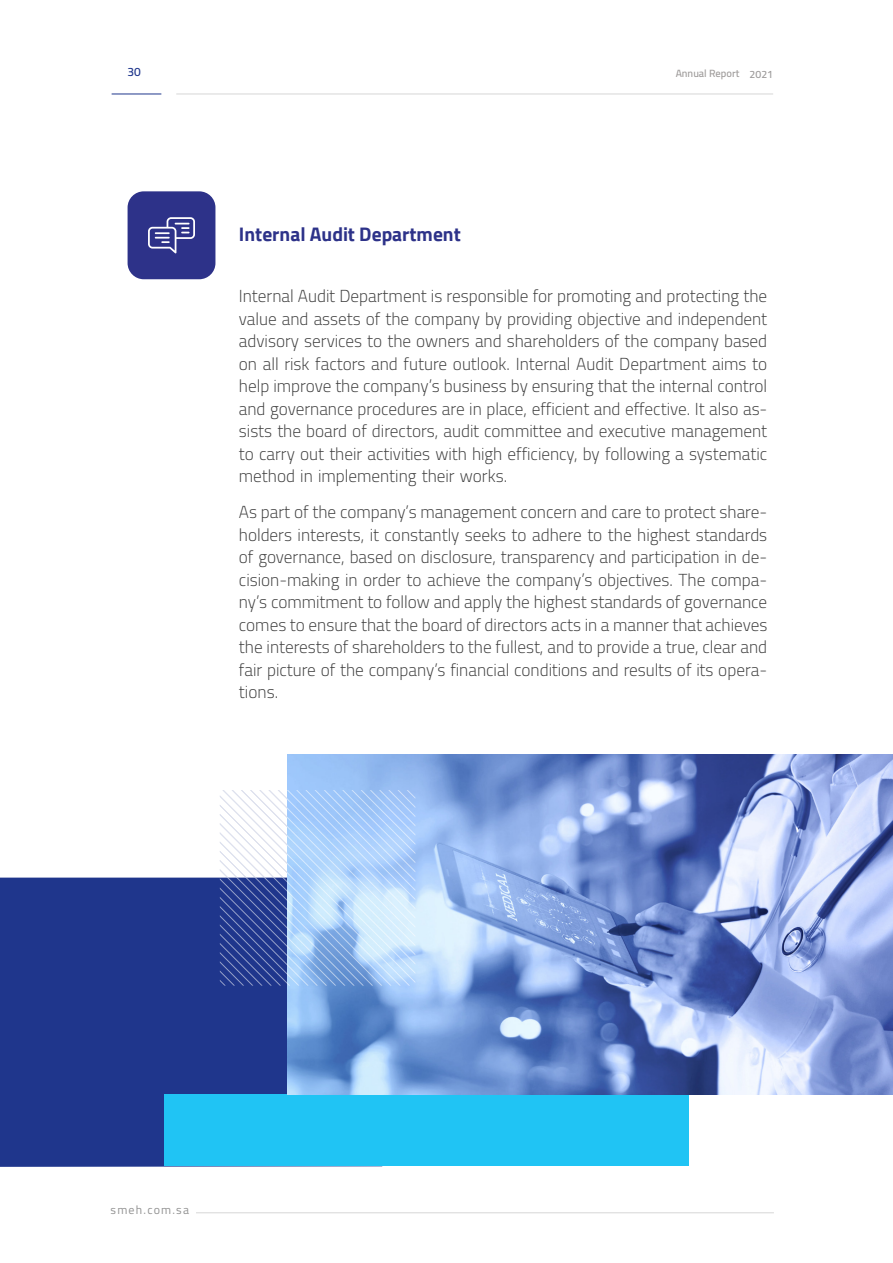
<style>
.page{position:relative;width:893px;height:1263px;background:#fff}
.page>*{position:absolute;margin:0;border:0;box-sizing:border-box;transform-origin:0 0}
.t1{font:700 19.5px "Cairo";color:#2d3289}
.Body-mo{font:300 17.25px/22.5px "Cairo";color:#3d3d3d;text-align:justify}
.t2{font:12px "Cairo";letter-spacing:.1em;color:#939393}
.t3{font:600 12px "Cairo";color:#1f368c}
.t4{font:600 10.5px "Cairo";color:#9f9c9b}
.s1{color:#9c9a9a}
</style>
<div class="page">
<hr style="left:112px;top:94px;width:49px;height:1px;background:#1f368c">
<hr style="left:176px;top:94px;width:597px;height:1px;background:#d6d6d6">
<hr style="left:196px;top:1212px;width:578px;height:1px;background:#d6d6d6">
<div style="left:128px;top:191px;width:87px;height:88px;background:#2d3289;border-radius:16px"></div>
<div style="left:0;top:878px;width:383px;height:289px;background:#1f368c"></div>
<div style="left:164px;top:1094px;width:525px;height:72px;background:#20c4f4"></div>
<svg style="left:148px;top:217px;width:47px;height:36px"></svg>
<img style="left:287px;top:755px;width:606px;height:339px">
<svg style="left:220px;top:790px;width:195px;height:196px;background:#a2bce5"></svg>
<p class="t3" style="left:127px;top:61px;width:15px">30</p>
<p class="t4" style="left:676px;top:65px;width:99px">Annual Report <span class="s1">2021</span></p>
<p class="t1" style="left:239px;top:223px;width:223px">Internal Audit Department</p>
<p class="Body-mo" style="left:239px;top:285px;width:530px">Internal Audit Department is responsible for promoting and protecting the value and assets of the company by providing objective and independent advisory services to the owners and shareholders of the company based on all risk factors and future outlook. Internal Audit Department aims to help improve the company’s business by ensuring that the internal control and governance procedures are in place, efficient and effective. It also as&shy;sists the board of directors, audit committee and executive management to carry out their activities with high efficiency, by following a systematic method in implementing their works.</p>
<p class="Body-mo" style="left:239px;top:501px;width:530px">As part of the company’s management concern and care to protect share&shy;holders interests, it constantly seeks to adhere to the highest standards of governance, based on disclosure, transparency and participation in de&shy;cision-making in order to achieve the company’s objectives. The compa&shy;ny’s commitment to follow and apply the highest standards of governance comes to ensure that the board of directors acts in a manner that achieves the interests of shareholders to the fullest, and to provide a true, clear and fair picture of the company’s financial conditions and results of its opera&shy;tions.</p>
<p class="t2" style="left:111px;top:1200px;width:80px">smeh.com.sa</p>
</div>
